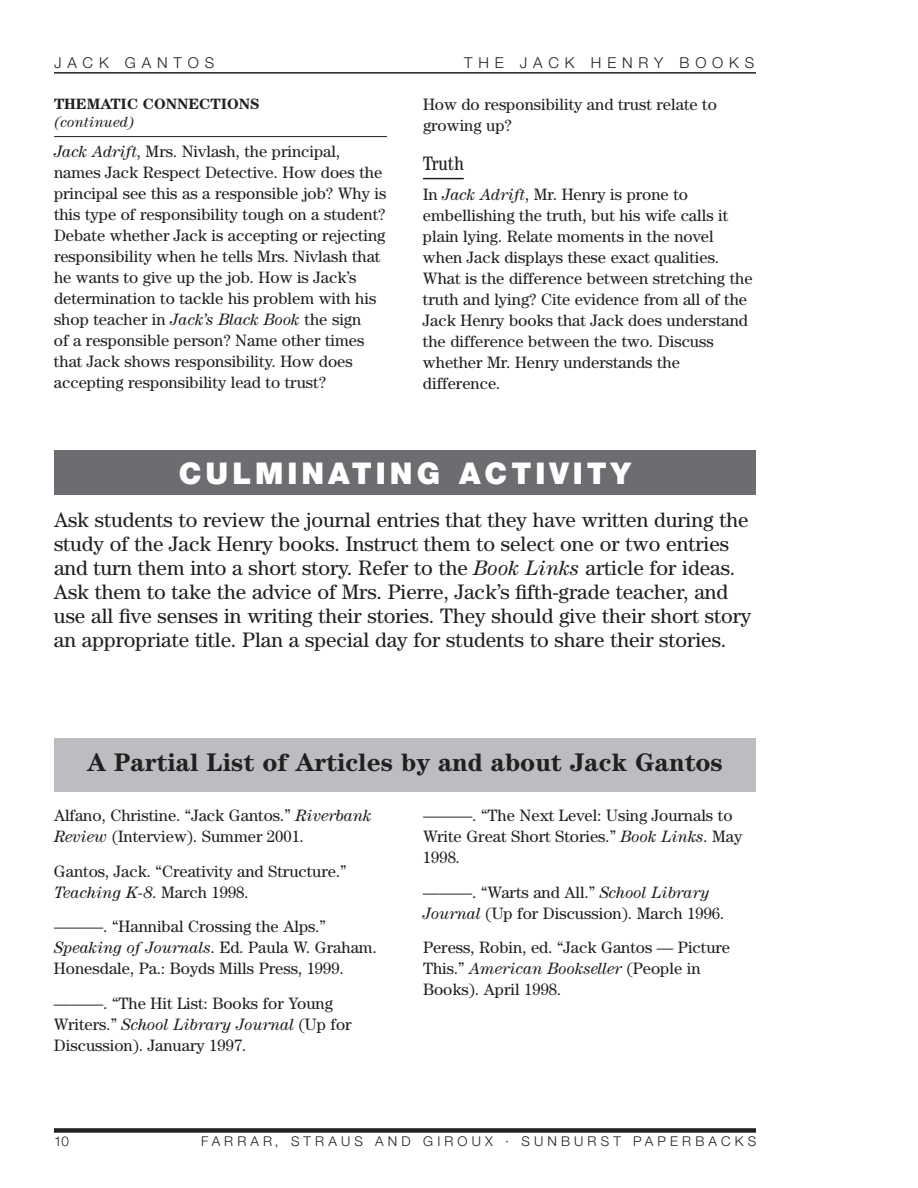
<style>
.page{position:relative;width:918px;height:1188px;background:#fff}
.page>*{position:absolute;margin:0;border:0;box-sizing:border-box;transform-origin:0 0}
.t1{font:900 30px "Helvetica Neue";letter-spacing:.135em;color:#fff}
.t2{font:700 25.5px "Century";color:#231f20}
.t3{font:21px/24px "Century";color:#231f20}
.t4{font:condensed 19.5px "Century";color:#231f20}
.t5{font:16.5px/21px "Century";color:#231f20}
.t6{font:300 15px "Helvetica Neue";letter-spacing:.39em;color:#231f20}
.t7{font:700 15px "Century";color:#231f20}
.t8{font:italic 15px "Century";color:#231f20}
.t9{font:300 13.5px "Helvetica Neue";letter-spacing:.305em;color:#231f20}
.s1{font-style:italic}
</style>
<div class="page">
<hr style="left:54px;top:72px;width:702px;height:2px;background:#231f20">
<div style="left:54px;top:1128px;width:702px;height:5px;background:#231f20"></div>
<div style="left:54px;top:450px;width:702px;height:45px;background:#6c6d70"></div>
<hr style="left:423px;top:178px;width:41px;height:1px;background:#231f20">
<hr style="left:54px;top:136px;width:333px;height:1px;background:#231f20">
<div style="left:54px;top:738px;width:702px;height:54px;background:#bcbdc0"></div>
<p class="t6" style="left:54px;top:57px;width:162px">JACK GANTOS</p>
<p class="t6" style="left:464px;top:57px;width:292px">THE JACK HENRY BOOKS</p>
<p class="t7" style="left:54px;top:99px;width:207px">THEMATIC CONNECTIONS</p>
<p class="t8" style="left:54px;top:117px;width:82px">(continued)</p>
<p class="t5" style="left:54px;top:142px;width:334px"><span class="s1">Jack Adrift</span>, Mrs. Nivlash, the principal, names Jack Respect Detective. How does the principal see this as a responsible job? Why is this type of responsibility tough on a student?<br>Debate whether Jack is accepting or rejecting responsibility when he tells Mrs. Nivlash that he wants to give up the job. How is Jack’s determination to tackle his problem with his shop teacher in <span class="s1">Jack’s Black Book</span> the sign<br>of a responsible person? Name other times that Jack shows responsibility. How does accepting responsibility lead to trust?</p>
<p class="t5" style="left:423px;top:96px;width:295px">How do responsibility and trust relate to growing up?</p>
<p class="t4" style="left:423px;top:157px;width:42px">Truth</p>
<p class="t5" style="left:423px;top:186px;width:331px">In <span class="s1">Jack Adrift</span>, Mr. Henry is prone to embellishing the truth, but his wife calls it plain lying. Relate moments in the novel when Jack displays these exact qualities.<br>What is the difference between stretching the truth and lying? Cite evidence from all of the Jack Henry books that Jack does understand the difference between the two. Discuss whether Mr. Henry understands the difference.</p>
<h1 class="t1" style="left:179px;top:462px;width:454px">CULMINATING ACTIVITY</h1>
<p class="t3" style="left:54px;top:510px;width:699px">Ask students to review the journal entries that they have written during the study of the Jack Henry books. Instruct them to select one or two entries and turn them into a short story. Refer to the <span class="s1">Book Links</span> article for ideas.<br>Ask them to take the advice of Mrs. Pierre, Jack’s fifth-grade teacher, and use all five senses in writing their stories. They should give their short story an appropriate title. Plan a special day for students to share their stories.</p>
<h2 class="t2" style="left:87px;top:754px;width:637px">A Partial List of Articles by and about Jack Gantos</h2>
<p class="t5" style="left:54px;top:807px;width:319px">Alfano, Christine. “Jack Gantos.” <span class="s1">Riverbank<br>Review</span> (Interview). Summer 2001.</p>
<p class="t5" style="left:54px;top:862px;width:294px">Gantos, Jack. “Creativity and Structure.”<br><span class="s1">Teaching K-8</span>. March 1998.</p>
<p class="t5" style="left:54px;top:918px;width:324px">———. “Hannibal Crossing the Alps.”<br><span class="s1">Speaking of Journals</span>. Ed. Paula W. Graham.<br>Honesdale, Pa.: Boyds Mills Press, 1999.</p>
<p class="t5" style="left:54px;top:994px;width:299px">———. “The Hit List: Books for Young<br>Writers.” <span class="s1">School Library Journal</span> (Up for<br>Discussion). January 1997.</p>
<p class="t5" style="left:423px;top:807px;width:321px">———. “The Next Level: Using Journals to<br>Write Great Short Stories.” <span class="s1">Book Links</span>. May<br>1998.</p>
<p class="t5" style="left:423px;top:883px;width:303px">———. “Warts and All.” <span class="s1">School Library<br>Journal</span> (Up for Discussion). March 1996.</p>
<p class="t5" style="left:423px;top:939px;width:309px">Peress, Robin, ed. “Jack Gantos — Picture<br>This.” <span class="s1">American Bookseller</span> (People in<br>Books). April 1998.</p>
<p class="t9" style="left:54px;top:1137px;width:17px">10</p>
<p class="t9" style="left:201px;top:1137px;width:557px">FARRAR, STRAUS AND GIROUX · SUNBURST PAPERBACKS</p>
</div>
